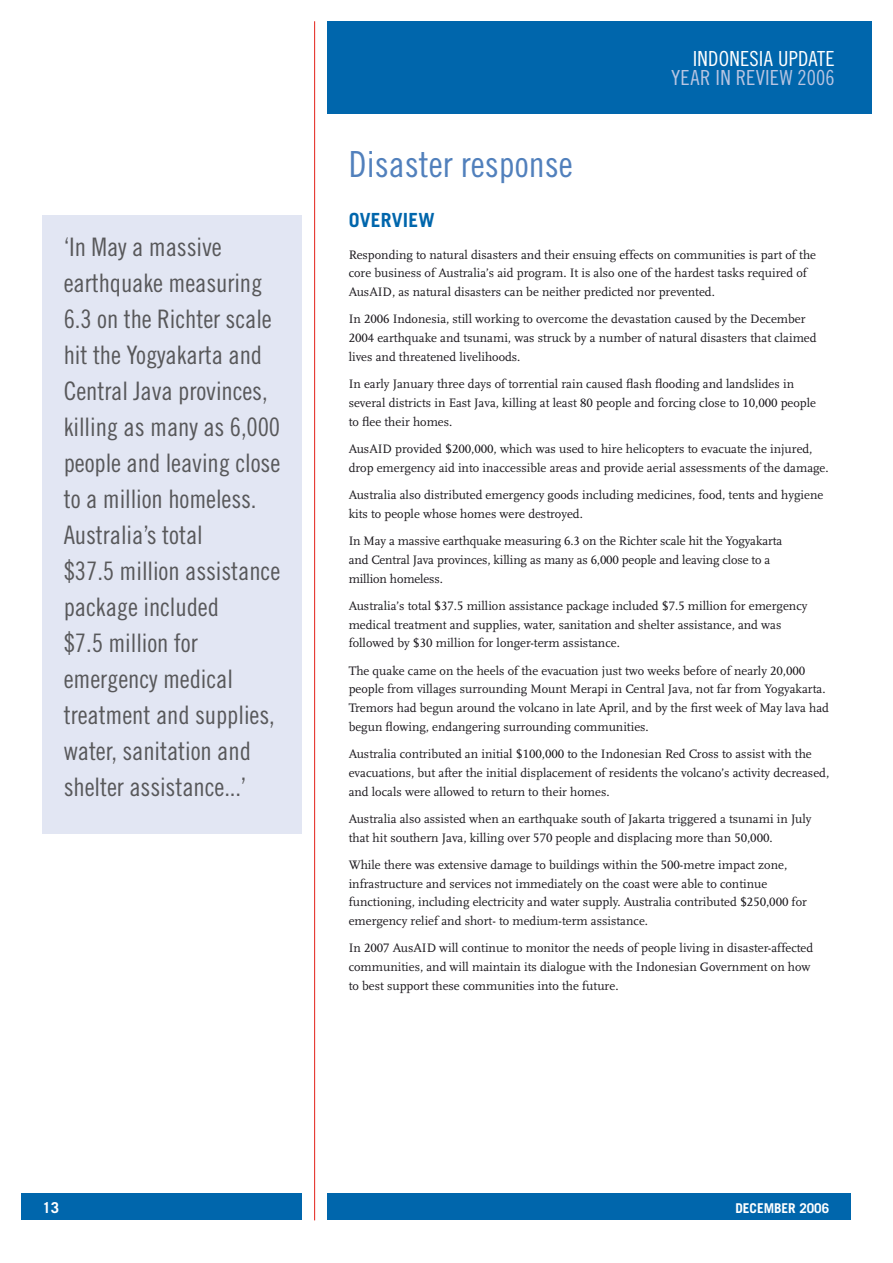
<style>
.page{position:relative;width:893px;height:1263px;background:#fff}
.page>*{position:absolute;margin:0;border:0;box-sizing:border-box;transform-origin:0 0}
.t1{font:36px "Trade Gothic Cond Eighteen";color:#5180bc}
.t2{font:25.5px/36px "Trade Gothic Cond Eighteen";letter-spacing:-.005em;color:#58585a}
.t3{font:20.85px "Trade Gothic Cond Eighteen";letter-spacing:.01em;color:#b9c5e2}
.t4{font:20.85px "Trade Gothic Cond Eighteen";letter-spacing:.01em;color:#fff}
.t5{font:700 19.5px "Trade Gothic";letter-spacing:.01em;color:#0066ac}
.t6{font:700 15px "Trade Gothic";color:#fff}
.t7{font:700 13.5px "Trade Gothic";letter-spacing:-.005em;color:#fff}
.t8{font:12.75px/18.8px "Scala LF";color:#1a171c}
</style>
<div class="page">
<div style="left:327px;top:21px;width:545px;height:92px;background:#0066ac"></div>
<div style="left:327px;top:1194px;width:523px;height:26px;background:#0066ac"></div>
<div style="left:21px;top:1194px;width:281px;height:26px;background:#0066ac"></div>
<hr style="left:314px;top:21px;width:1px;height:1199px;background:#e32119">
<div style="left:43px;top:215px;width:259px;height:618px;background:#e2e6f3"></div>
<p class="t2" style="left:64px;top:229px;width:218px">‘In May a massive earthquake measuring<br>6.3 on the Richter scale hit the Yogyakarta and<br>Central Java provinces, killing as many as 6,000 people and leaving close to a million homeless.<br>Australia’s total<br>$37.5 million assistance package included<br>$7.5 million for emergency medical treatment and supplies, water, sanitation and shelter assistance...’</p>
<h3 class="t4" style="left:693px;top:46px;width:45px">Indonesia</h3>
<h3 class="t4" style="left:778px;top:46px;width:30px">Update</h3>
<h3 class="t3" style="left:671px;top:66px;width:48px">Year inRe</h3>
<h3 class="t3" style="left:756px;top:66px;width:81px">view 2006</h3>
<h1 class="t1" style="left:349px;top:143px;width:225px">Disaster response</h1>
<h3 class="t5" style="left:349px;top:208px;width:87px">OVERVIEW</h3>
<p class="t8" style="left:349px;top:245px;width:469px">Responding to natural disasters and their ensuing effects on communities is part of the core business of Australia’s aid program. It is also one of the hardest tasks required of<br>AusAID, as natural disasters can be neither predicted nor prevented.</p>
<p class="t8" style="left:349px;top:310px;width:469px">In 2006 Indonesia, still working to overcome the devastation caused by the December<br>2004 earthquake and tsunami, was struck by a number of natural disasters that claimed lives and threatened livelihoods.</p>
<p class="t8" style="left:349px;top:375px;width:469px">In early January three days of torrential rain caused flash flooding and landslides in several districts in East Java, killing at least 80 people and forcing close to 10,000 people to flee their homes.</p>
<p class="t8" style="left:349px;top:439px;width:481px">AusAID provided $200,000, which was used to hire helicopters to evacuate the injured, drop emergency aid into inaccessible areas and provide aerial assessments of the damage.</p>
<p class="t8" style="left:349px;top:485px;width:476px">Australia also distributed emergency goods including medicines, food, tents and hygiene kits to people whose homes were destroyed.</p>
<p class="t8" style="left:349px;top:531px;width:435px">In May a massive earthquake measuring 6.3 on the Richter scale hit the Yogyakarta and Central Java provinces, killing as many as 6,000 people and leaving close to a million homeless.</p>
<p class="t8" style="left:349px;top:596px;width:460px">Australia’s total $37.5 million assistance package included $7.5 million for emergency medical treatment and supplies, water, sanitation and shelter assistance, and was followed by $30 million for longer-term assistance.</p>
<p class="t8" style="left:349px;top:661px;width:482px">The quake came on the heels of the evacuation just two weeks before of nearly 20,000 people from villages surrounding Mount Merapi in Central Java, not far from Yogyakarta.<br>Tremors had begun around the volcano in late April, and by the first week of May lava had begun flowing, endangering surrounding communities.</p>
<p class="t8" style="left:349px;top:744px;width:482px">Australia contributed an initial $100,000 to the Indonesian Red Cross to assist with the evacuations, but after the initial displacement of residents the volcano’s activity decreased, and locals were allowed to return to their homes.</p>
<p class="t8" style="left:349px;top:809px;width:464px">Australia also assisted when an earthquake south of Jakarta triggered a tsunami in July that hit southern Java, killing over 570 people and displacing more than 50,000.</p>
<p class="t8" style="left:349px;top:855px;width:460px">While there was extensive damage to buildings within the 500-metre impact zone, infrastructure and services not immediately on the coast were able to continue functioning, including electricity and water supply. Australia contributed $250,000 for emergency relief and short- to medium-term assistance.</p>
<p class="t8" style="left:349px;top:939px;width:466px">In 2007 AusAID will continue to monitor the needs of people living in disaster-affected communities, and will maintain its dialogue with the Indonesian Government on how to best support these communities into the future.</p>
<p class="t6" style="left:43px;top:1198px;width:17px">13</p>
<p class="t7" style="left:735px;top:1200px;width:95px">DECEMBER 2006</p>
</div>
